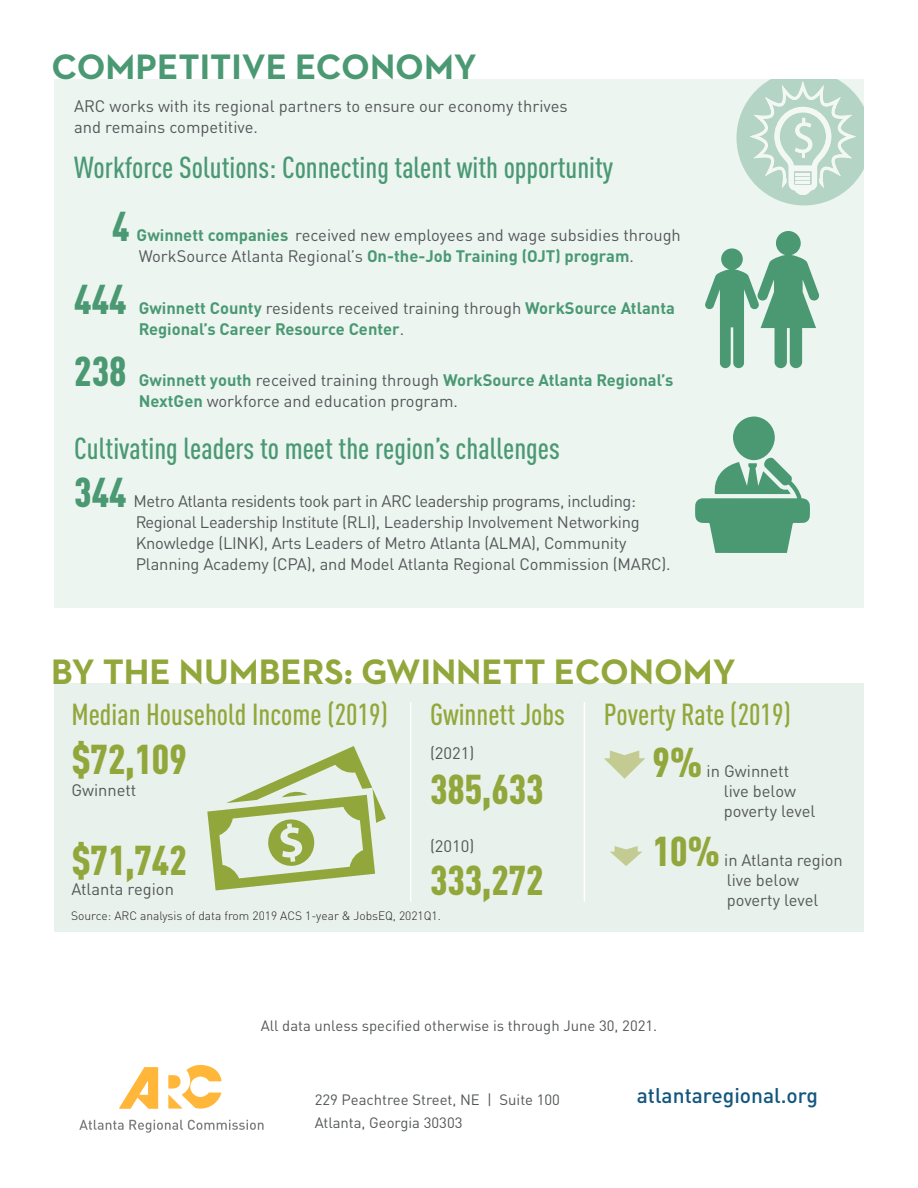
<style>
.page{position:relative;width:918px;height:1188px;background:#fff}
.page>*{position:absolute;margin:0;border:0;box-sizing:border-box;transform-origin:0 0}
.t1{font:900 condensed 41.1px "DIN Pro";color:#92a73b}
.t2{font:900 condensed 41.1px "DIN Pro";color:#4a9973}
.t3{font:700 36px "Neutraface 2 Text";color:#92a73b}
.t4{font:700 36px "Neutraface 2 Text";color:#4a9973}
.t5{font:500 condensed 30px "DIN Pro";color:#4a9973}
.t6{font:500 condensed 30px "DIN Pro";color:#92a73b}
.t7{font:500 21px "DIN Pro";color:#14567e}
.t8{font:16.5px/21px "DIN Pro";letter-spacing:-.01em;color:#545759}
.t9{font:700 16.5px/21px "DIN Pro";color:#4a9973}
.t10{font:14.85px "DIN Pro";color:#545759}
.t11{font:300 12px "DIN Pro";color:#231f20}
.s1{font-weight:700;color:#4a9973}
.s2{font-weight:400;color:#545759}
</style>
<div class="page">
<svg style="left:119px;top:1067px;width:39px;height:42px"></svg>
<svg style="left:168px;top:1065px;width:54px;height:44px"></svg>
<svg style="left:79px;top:1120px;width:185px;height:13px"></svg>
<div style="left:54px;top:79px;width:810px;height:529px;background:#edf5f1"></div>
<svg style="left:736px;top:79px;width:128px;height:126px"></svg>
<svg style="left:705px;top:231px;width:114px;height:137px"></svg>
<div style="left:733px;top:416px;width:42px;height:44px;background:#4a9973;border-radius:50%"></div>
<svg style="left:695px;top:457px;width:115px;height:96px"></svg>
<div style="left:54px;top:683px;width:810px;height:249px;background:#e9f1ec"></div>
<svg style="left:207px;top:746px;width:179px;height:144px"></svg>
<svg style="left:604px;top:751px;width:41px;height:28px"></svg>
<svg style="left:610px;top:846px;width:32px;height:20px"></svg>
<hr style="left:410px;top:702px;width:1px;height:200px;background:#fff">
<hr style="left:584px;top:702px;width:1px;height:200px;background:#fff">
<p class="t4" style="left:51px;top:44px;width:427px">COMPETITIVE ECONOMY</p>
<p class="t8" style="left:74px;top:95px;width:495px">ARC works with its regional partners to ensure our economy thrives and remains competitive.</p>
<p class="t5" style="left:74px;top:146px;width:540px">Workforce Solutions: Connecting talent with opportunity</p>
<p class="t2" style="left:112px;top:195px;width:19px">4</p>
<p class="t8" style="left:137px;top:224px;width:546px"><span class="s1">Gwinnett companies</span> received new employees and wage subsidies through<br>WorkSource Atlanta Regional’s <span class="s1">On-the-Job Training (OJT) program</span>.</p>
<p class="t2" style="left:74px;top:268px;width:54px">444</p>
<p class="t9" style="left:139px;top:296px;width:538px">Gwinnett County <span class="s2">residents received training through</span> WorkSource Atlanta<br>Regional’s Career Resource Center<span class="s2">.</span></p>
<p class="t2" style="left:74px;top:340px;width:54px">238</p>
<p class="t8" style="left:139px;top:369px;width:536px"><span class="s1">Gwinnett youth</span> received training through <span class="s1">WorkSource Atlanta Regional’s<br>NextGen</span> workforce and education program.</p>
<p class="t5" style="left:74px;top:427px;width:487px">Cultivating leaders to meet the region’s challenges</p>
<p class="t2" style="left:74px;top:461px;width:54px">344</p>
<p class="t8" style="left:134px;top:489px;width:539px">Metro Atlanta residents took part in ARC leadership programs, including:<br>Regional Leadership Institute (RLI), Leadership Involvement Networking Knowledge (LINK), Arts Leaders of Metro Atlanta (ALMA), Community Planning Academy (CPA), and Model Atlanta Regional Commission (MARC).</p>
<p class="t3" style="left:51px;top:648px;width:686px">BY THE NUMBERS: GWINNETT ECONOMY</p>
<p class="t6" style="left:71px;top:693px;width:318px">Median Household Income (2019)</p>
<p class="t1" style="left:71px;top:728px;width:117px">$72,109</p>
<p class="t8" style="left:71px;top:778px;width:66px">Gwinnett</p>
<p class="t6" style="left:604px;top:693px;width:189px">Poverty Rate (2019)</p>
<p class="t1" style="left:652px;top:731px;width:52px">9%</p>
<p class="t6" style="left:430px;top:693px;width:136px">Gwinnett Jobs</p>
<p class="t8" style="left:430px;top:742px;width:46px">(2021)</p>
<p class="t1" style="left:430px;top:758px;width:115px">385,633</p>
<p class="t8" style="left:430px;top:834px;width:46px">(2010)</p>
<p class="t1" style="left:430px;top:849px;width:115px">333,272</p>
<p class="t8" style="left:724px;top:760px;width:93px;line-height:19.8px;text-indent:-17px">in Gwinnett live below poverty level</p>
<p class="t1" style="left:653px;top:820px;width:69px">10%</p>
<p class="t1" style="left:71px;top:829px;width:117px">$71,742</p>
<p class="t8" style="left:71px;top:877px;width:104px">Atlanta region</p>
<p class="t8" style="left:724px;top:849px;width:120px;line-height:19.8px">in Atlanta region live below poverty level</p>
<p class="t11" style="left:71px;top:906px;width:371px">Source: ARC analysis of data from 2019 ACS 1-year &amp; JobsEQ, 2021Q1.</p>
<p class="t10" style="left:261px;top:1015px;width:398px">All data unless specified otherwise is through June 30, 2021.</p>
<p class="t10" style="left:315px;top:1088px;width:247px">229 Peachtree Street, NE | Suite 100</p>
<p class="t7" style="left:637px;top:1080px;width:183px">atlantaregional.org</p>
<p class="t10" style="left:315px;top:1111px;width:149px">Atlanta, Georgia 30303</p>
</div>
